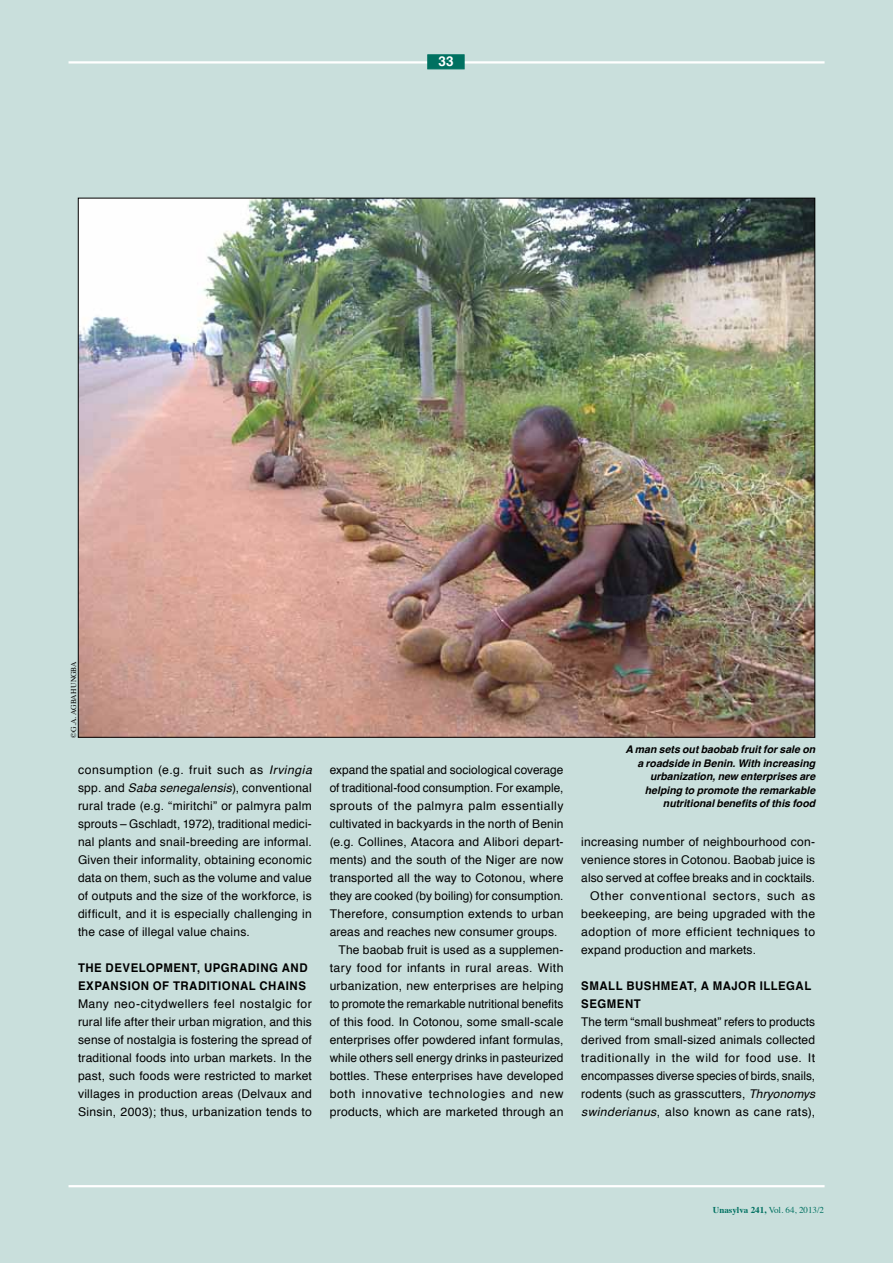
<style>
.page{position:relative;width:893px;height:1263px;background:#c9dfdc}
.page>*{position:absolute;margin:0;border:0;box-sizing:border-box;transform-origin:0 0}
.t1{font:700 13.5px "Helvetica";color:#fff}
.t2{font:12px/18px "Helvetica";letter-spacing:.015em;color:#000;text-align:justify}
.t3{font:12px "Helvetica";letter-spacing:.035em;color:#000}
.t4{font:700 12px/18px "Helvetica";letter-spacing:.045em;color:#000;scale:.95 1}
.t5{font:12px "Helvetica";letter-spacing:.055em;color:#000}
.t6{font:italic 700 10.5px/13.5px "Helvetica";color:#000;text-align:right}
.t7{font:9px "Times";color:#007161}
.t8{font:7.5px "Times";letter-spacing:.005em;color:#000}
.s1{font-style:italic}
.s2{font-weight:700}
</style>
<div class="page">
<hr style="left:69px;top:1185px;width:756px;height:2px;background:#fff">
<hr style="left:69px;top:61px;width:756px;height:3px;background:#fff">
<div style="left:428px;top:55px;width:36px;height:14px;background:#007161"></div>
<img style="left:80px;top:200px;width:733px;height:536px">
<p class="t1" style="left:439px;top:50px;width:17px">33</p>
<p class="t8" style="left:67px;top:738px;width:78px;rotate:-90deg">©G.A. AGBAHUNGBA</p>
<p class="t2" style="left:78px;top:761px;width:235px">consumption (e.g. fruit such as <span class="s1">Irvingia </span>spp. and <span class="s1">Saba senegalensis</span>), conventional rural trade (e.g. “miritchi” or palmyra palm sprouts – Gschladt, 1972), traditional medici&shy;nal plants and snail-breeding are informal.<br>Given their informality, obtaining economic data on them, such as the volume and value of outputs and the size of the workforce, is difficult, and it is especially challenging in the case of illegal value chains.</p>
<p class="t4" style="left:78px;top:959px;width:160px">THE DEVELOPMENT, UPGRADING</p>
<p class="t4" style="left:282px;top:959px;width:10px">AND</p>
<p class="t4" style="left:78px;top:977px;width:117px">EXPANSION OF TRADI</p>
<p class="t4" style="left:211px;top:977px;width:102px">TIONAL CHAINS</p>
<p class="t2" style="left:78px;top:995px;width:235px">Many neo-citydwellers feel nostalgic for rural life after their urban migration, and this sense of nostalgia is fostering the spread of traditional foods into urban markets. In the past, such foods were restricted to market villages in production areas (Delvaux and Sinsin, 2003); thus, urbanization tends to</p>
<p class="t2" style="left:330px;top:761px;width:235px">expand the spatial and sociological coverage</p>
<p class="t2" style="left:330px;top:779px;width:235px">of traditional-food consumption. For example,</p>
<p class="t3" style="left:330px;top:796px;width:235px">sprouts of the palmyra palm essentially</p>
<p class="t2" style="left:330px;top:815px;width:235px">cultivated in backyards in the north of Benin</p>
<p class="t2" style="left:330px;top:833px;width:235px">(e.g. Collines, Atacora and Alibori depart-</p>
<p class="t2" style="left:330px;top:851px;width:235px">ments) and the south of the Niger are now</p>
<p class="t2" style="left:330px;top:869px;width:235px">transported all the way to Cotonou, where</p>
<p class="t2" style="left:330px;top:887px;width:235px">they are cooked (by boiling) for consumption.</p>
<p class="t2" style="left:330px;top:905px;width:235px">Therefore, consumption extends to urban</p>
<p class="t2" style="left:330px;top:923px;width:229px">areas and reaches new consumer groups.</p>
<p class="t2" style="left:339px;top:941px;width:226px">The baobab fruit is used as a supplemen-</p>
<p class="t3" style="left:330px;top:958px;width:235px">tary food for infants in rural areas. With</p>
<p class="t2" style="left:330px;top:977px;width:235px">urbanization, new enterprises are helping</p>
<p class="t2" style="left:330px;top:995px;width:235px">to promote the remarkable nutritional benefits</p>
<p class="t2" style="left:330px;top:1013px;width:235px">of this food. In Cotonou, some small-scale</p>
<p class="t2" style="left:330px;top:1031px;width:235px">enterprises offer powdered infant formulas,</p>
<p class="t2" style="left:330px;top:1049px;width:235px">while others sell energy drinks in pasteurized</p>
<p class="t2" style="left:330px;top:1067px;width:235px">bottles. These enterprises have developed</p>
<p class="t5" style="left:330px;top:1084px;width:235px">both innovative technologies and new</p>
<p class="t2" style="left:330px;top:1103px;width:235px">products, which are marketed through an</p>
<p class="t6" style="left:625px;top:743px;width:191px">A man sets out baobab fruit for sale on a roadside in Benin. With increasing urbanization, new enterprises are helping to promote the remarkable nutritional benefits of this food</p>
<p class="t2" style="left:581px;top:833px;width:235px">increasing number of neighbourhood con-</p>
<p class="t2" style="left:581px;top:851px;width:235px">venience stores in Cotonou. Baobab juice is</p>
<p class="t2" style="left:581px;top:869px;width:235px">also served at coffee breaks and in cocktails.</p>
<p class="t5" style="left:590px;top:886px;width:226px">Other conventional sectors, such as</p>
<p class="t2" style="left:581px;top:905px;width:235px">beekeeping, are being upgraded with the</p>
<p class="t3" style="left:581px;top:922px;width:235px">adoption of more efficient techniques to</p>
<p class="t2" style="left:581px;top:941px;width:176px">expand production and markets.</p>
<p class="t4" style="left:581px;top:977px;width:244px">SMALL BUSHMEAT, A MAJOR ILLEGAL<br>SEGMENT</p>
<p class="t2" style="left:581px;top:1013px;width:235px">The term “small bushmeat” refers to products derived from small-sized animals collected traditionally in the wild for food use. It encompasses diverse species of birds, snails, rodents (such as grasscutters, <span class="s1">Thryonomys swinderianus</span>, also known as cane rats),</p>
<p class="t7" style="left:713px;top:1201px;width:113px"><span class="s2">Unasylva 241,</span> Vol. 64, 2013/2</p>
</div>
